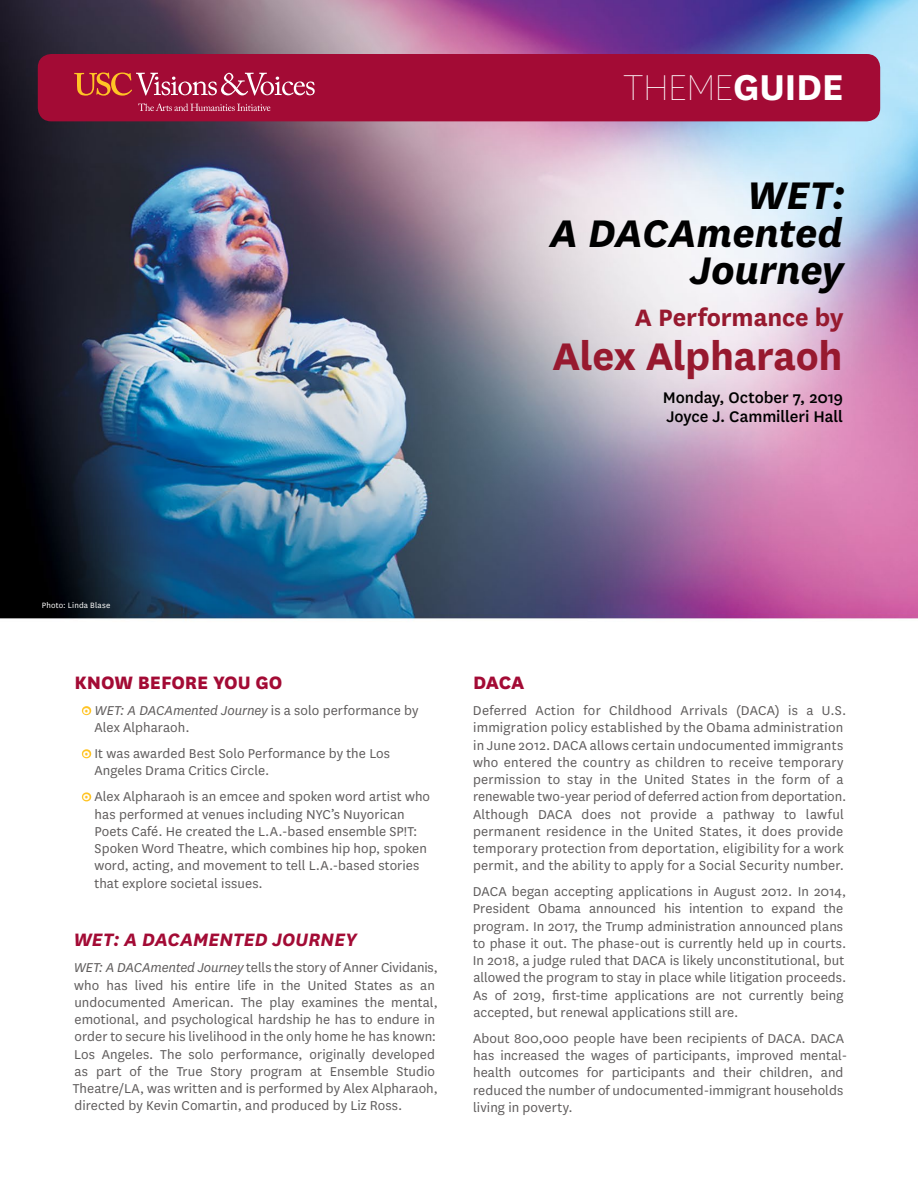
<style>
.page{position:relative;width:918px;height:1188px;background:#fff}
.page>*{position:absolute;margin:0;border:0;box-sizing:border-box;transform-origin:0 0}
.t1{font:italic 700 45px/37.5px "National";letter-spacing:-.005em;color:#000;text-align:right}
.t2{font:700 45px "National";letter-spacing:-.01em;color:#97192f}
.t3{font:100 42px "National";letter-spacing:-.02em;color:#fff}
.t4{font:700 27.75px "National";letter-spacing:-.005em;color:#97192f}
.t5{font:italic 700 21px "National";color:#a30b35}
.t6{font:800 21px "National";letter-spacing:-.005em;color:#a30b35}
.t7{font:500 18px/19.5px "National";letter-spacing:-.005em;color:#000}
.t8{font:15px/17.2px "National";letter-spacing:.005em;color:#5f5c5c}
.t9{font:9px "National";letter-spacing:.02em;color:#fff}
.s1{font-weight:700}
.s2{font-family:"Neutraface Text";font-weight:700;font-size:13.5px;color:#fff}
.s3{font-style:italic}
</style>
<div class="page">
<img style="left:0;top:0;width:918px;height:621px">
<div style="left:38px;top:54px;width:842px;height:67px;background:#a30b35;border-radius:14px"></div>
<svg style="left:74px;top:73px;width:241px;height:23px"></svg>
<svg style="left:138px;top:103px;width:133px;height:8px"></svg>
<svg style="left:81px;top:706px;width:11px;height:10px"></svg>
<svg style="left:81px;top:749px;width:11px;height:10px"></svg>
<svg style="left:81px;top:792px;width:11px;height:10px"></svg>
<h2 class="t3" style="left:623px;top:63px;width:222px">THEME<span class="s1">GUIDE</span></h2>
<h1 class="t1" style="left:550px;top:174px;width:297px">WET:<br>A DACAmented<br>Journey</h1>
<h3 class="t4" style="left:635px;top:298px;width:210px">A Performance by</h3>
<h1 class="t2" style="left:553px;top:324px;width:292px">Alex Alpharaoh</h1>
<p class="t7" style="left:663px;top:386px;width:182px">Monday, October 7, 2019<br>Joyce J. Cammilleri Hall</p>
<p class="t9" style="left:42px;top:600px;width:70px">Photo: Linda Blase</p>
<h3 class="t6" style="left:74px;top:668px;width:210px">KNOW BEFORE YOU GO</h3>
<p class="t8" style="left:94px;top:701px;width:326px;text-indent:-12px"><span class="s2">o</span> <span class="s3">WET: A DACAmented Journey</span> is a solo performance by<br>Alex Alpharaoh.</p>
<p class="t8" style="left:94px;top:744px;width:297px;text-indent:-12px"><span class="s2">o</span> It was awarded Best Solo Performance by the Los<br>Angeles Drama Critics Circle.</p>
<p class="t8" style="left:94px;top:787px;width:337px;text-indent:-12px"><span class="s2">o</span> Alex Alpharaoh is an emcee and spoken word artist who has performed at venues including NYC’s Nuyorican Poets Café. He created the L.A.-based ensemble SP!T:<br>Spoken Word Theatre, which combines hip hop, spoken word, acting, and movement to tell L.A.-based stories that explore societal issues.</p>
<h3 class="t5" style="left:74px;top:925px;width:285px">WET: A DACAMENTED JOURNEY</h3>
<p class="t8" style="left:73px;top:958px;width:367px"><span class="s3">WET: A DACAmented Journey</span> tells the story of Anner Cividanis, who has lived his entire life in the United States as an undocumented American. The play examines the mental, emotional, and psychological hardship he has to endure in order to secure his livelihood in the only home he has known:<br>Los Angeles. The solo performance, originally developed as part of the True Story program at Ensemble Studio Theatre/LA, was written and is performed by Alex Alpharaoh, directed by Kevin Comartin, and produced by Liz Ross.</p>
<h3 class="t6" style="left:473px;top:668px;width:53px">DACA</h3>
<p class="t8" style="left:473px;top:701px;width:375px">Deferred Action for Childhood Arrivals (DACA) is a U.S. immigration policy established by the Obama administration in June 2012. DACA allows certain undocumented immigrants who entered the country as children to receive temporary permission to stay in the United States in the form of a renewable two-year period of deferred action from deportation.<br>Although DACA does not provide a pathway to lawful permanent residence in the United States, it does provide temporary protection from deportation, eligibility for a work permit, and the ability to apply for a Social Security number.</p>
<p class="t8" style="left:473px;top:882px;width:375px">DACA began accepting applications in August 2012. In 2014, President Obama announced his intention to expand the program. In 2017, the Trump administration announced plans to phase it out. The phase-out is currently held up in courts.<br>In 2018, a judge ruled that DACA is likely unconstitutional, but allowed the program to stay in place while litigation proceeds.<br>As of 2019, first-time applications are not currently being accepted, but renewal applications still are.</p>
<p class="t8" style="left:473px;top:1029px;width:376px">About 800,000 people have been recipients of DACA. DACA has increased the wages of participants, improved mental&shy;health outcomes for participants and their children, and reduced the number of undocumented-immigrant households living in poverty.</p>
</div>
